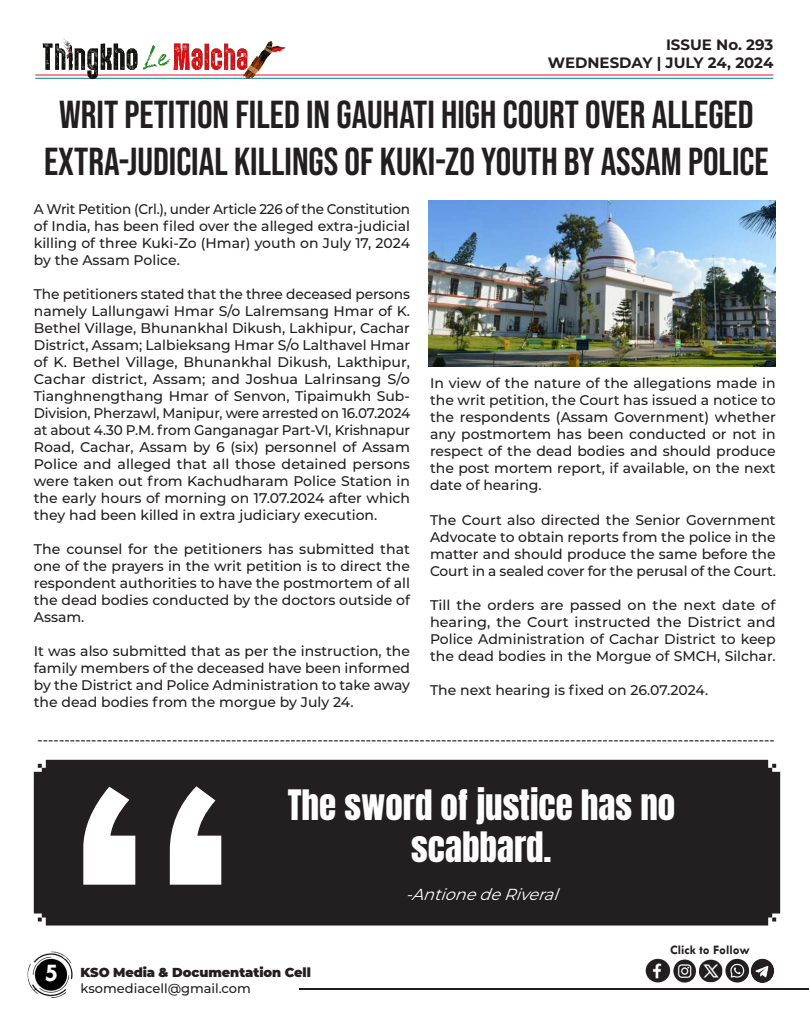
<style>
.page{position:relative;width:810px;height:1013px;background:#fff}
.page>*{position:absolute;margin:0;border:0;box-sizing:border-box;transform-origin:0 0}
.t1{font:700 344.8px "Tw Cen";color:#fff;scale:1.05 1}
.t2{font:39px/46.8px "Bebas Neue";color:#231f20;text-align:center}
.t3{font:35px/42px "Anton";color:#fff;text-align:center}
.t4{font:700 26px "Tw Cen";color:#fff}
.t5{font:italic 100 16px "Montserrat";color:#fff}
.t6{font:700 15px/18px "Montserrat";color:#231f20;text-align:right}
.t7{font:500 14px/17px "Montserrat";color:#231f20;text-align:justify}
.t8{font:900 13px "Montserrat";letter-spacing:-.005em;color:#231f20}
.t9{font:500 13px "Montserrat";color:#231f20}
.t10{font:700 13px "Tw Cen";color:#231f20}
</style>
<div class="page">
<hr style="left:299px;top:988px;width:509px;height:1px;background:#231f20">
<img style="left:27px;top:951px;width:46px;height:47px">
<hr style="left:35px;top:74px;width:738px;height:1px;background:#ff002d">
<hr style="left:35px;top:78px;width:738px;height:1px;background:#00848b">
<img style="left:35px;top:38px;width:254px;height:41px">
<img style="left:645px;top:958px;width:129px;height:25px">
<div style="left:34px;top:759px;width:746px;height:166px;background:#231f20"></div>
<img style="left:429px;top:201px;width:347px;height:165px">
<p class="t6" style="left:548px;top:35px;width:227px">ISSUE No. 293<br>WEDNESDAY | JULY 24, 2024</p>
<h2 class="t2" style="left:44px;top:91px;width:726px">WRIT PETITION FILED IN GAUHATI HIGH COURT OVER ALLEGED<br>EXTRA-JUDICIAL KILLINGS OF KUKI-ZO YOUTH BY ASSAM POLICE</h2>
<p class="t7" style="left:34px;top:200px;width:378px">A Writ Petition (Crl.), under Article 226 of the Constitution of India, has been filed over the alleged extra-judicial killing of three Kuki-Zo (Hmar) youth on July 17, 2024 by the Assam Police.</p>
<p class="t7" style="left:34px;top:285px;width:378px">The petitioners stated that the three deceased persons namely Lallungawi Hmar S/o Lalremsang Hmar of K.<br>Bethel Village, Bhunankhal Dikush, Lakhipur, Cachar District, Assam; Lalbieksang Hmar S/o Lalthavel Hmar of K. Bethel Village, Bhunankhal Dikush, Lakthipur, Cachar district, Assam; and Joshua Lalrinsang S/o Tianghnengthang Hmar of Senvon, Tipaimukh Sub-Division, Pherzawl, Manipur, were arrested on 16.07.2024 at about 4.30 P.M. from Ganganagar Part-VI, Krishnapur Road, Cachar, Assam by 6 (six) personnel of Assam Police and alleged that all those detained persons were taken out from Kachudharam Police Station in the early hours of morning on 17.07.2024 after which they had been killed in extra judiciary execution.</p>
<p class="t7" style="left:34px;top:540px;width:378px">The counsel for the petitioners has submitted that one of the prayers in the writ petition is to direct the respondent authorities to have the postmortem of all the dead bodies conducted by the doctors outside of Assam.</p>
<p class="t7" style="left:34px;top:642px;width:378px">It was also submitted that as per the instruction, the family members of the deceased have been informed by the District and Police Administration to take away the dead bodies from the morgue by July 24.</p>
<p class="t7" style="left:430px;top:374px;width:347px">In view of the nature of the allegations made in the writ petition, the Court has issued a notice to the respondents (Assam Government) whether any postmortem has been conducted or not in respect of the dead bodies and should produce the post mortem report, if available, on the next date of hearing.</p>
<p class="t7" style="left:430px;top:510px;width:347px">The Court also directed the Senior Government Advocate to obtain reports from the police in the matter and should produce the same before the Court in a sealed cover for the perusal of the Court.</p>
<p class="t7" style="left:430px;top:595px;width:347px">Till the orders are passed on the next date of hearing, the Court instructed the District and Police Administration of Cachar District to keep the dead bodies in the Morgue of SMCH, Silchar.</p>
<p class="t7" style="left:430px;top:680px;width:280px">The next hearing is fixed on 26.07.2024.</p>
<p class="t7" style="left:775px;top:750px;width:739px;rotate:-180deg">-----------------------------------------------------------------------------------------------------------------------------------------</p>
<h3 class="t4" style="left:44px;top:957px;width:15px">5</h3>
<h1 class="t1" style="left:64px;top:692px;width:167px">“</h1>
<h3 class="t3" style="left:288px;top:786px;width:389px">The sword of justice has no scabbard.</h3>
<p class="t5" style="left:406px;top:883px;width:161px">-AntionedeRiveral</p>
<p class="t10" style="left:670px;top:942px;width:81px">Click to Follow</p>
<p class="t8" style="left:81px;top:962px;width:232px">KSO Media &amp; Documentation Cell</p>
<p class="t9" style="left:81px;top:978px;width:172px">ksomediacell@gmail.com</p>
</div>
